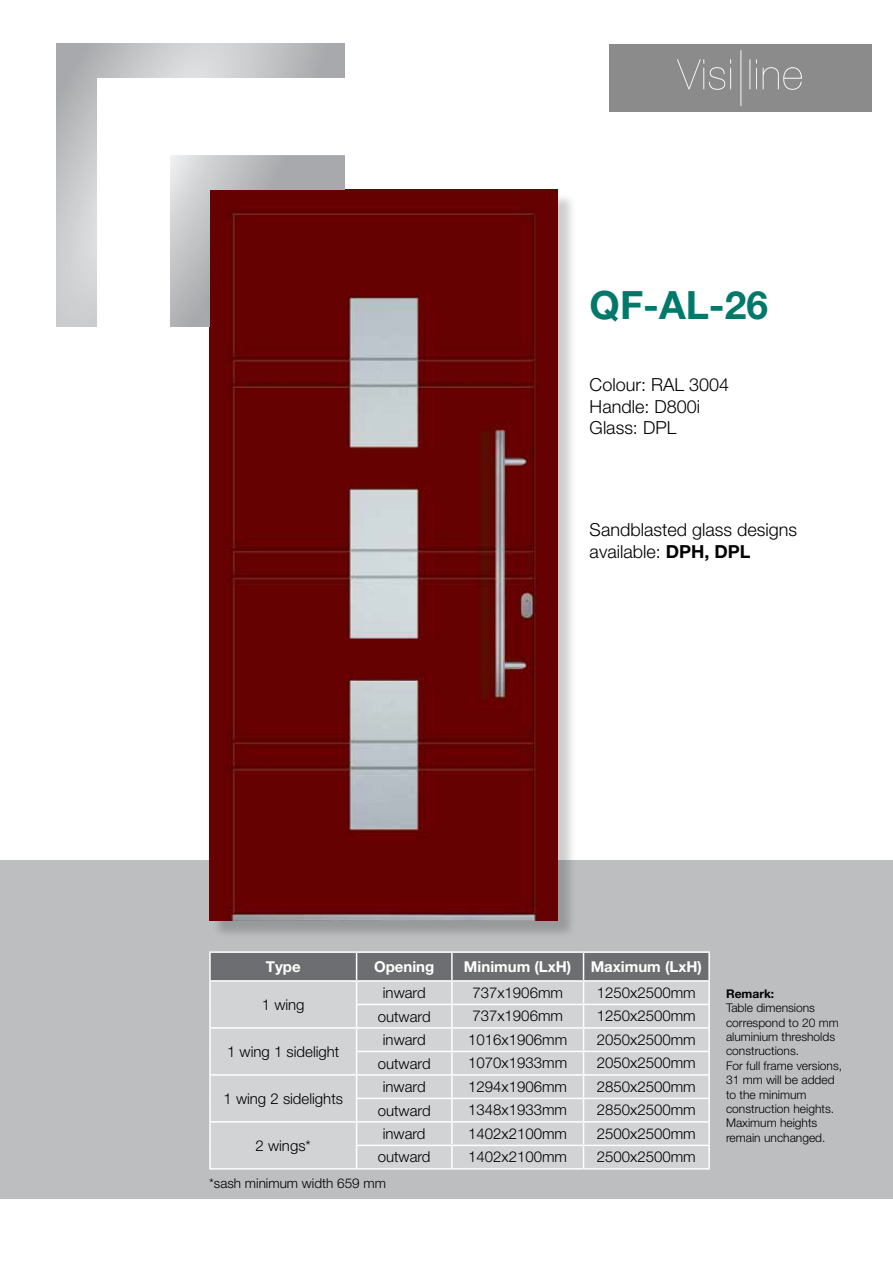
<style>
.page{position:relative;width:893px;height:1263px;background:#fff}
.page>*{position:absolute;margin:0;border:0;box-sizing:border-box;transform-origin:0 0}
.t1{font:700 39px "Helvetica Neue LT Pro";color:#00796b}
.t2{font:300 18px/21.6px "Helvetica Neue LT Pro";color:#000}
.t3{font:300 15px "Helvetica Neue LT Pro";color:#000}
.t4{font:700 15px "Helvetica Neue LT Pro";color:#fff}
.t5{font:300 13.5px "Helvetica Neue LT Pro";color:#000}
.t6{font:300 12px/14.4px "Helvetica Neue LT Pro";color:#000}
.t7{font:700 12px "Helvetica Neue LT Pro";color:#000}
.s1{font-weight:700}
</style>
<div class="page">
<div style="left:0;top:860px;width:893px;height:338px;background:#bcbec0"></div>
<div style="left:211px;top:192px;width:365px;height:747px;background:#000;opacity:.2"></div>
<img style="left:209px;top:190px;width:349px;height:730px">
<hr style="left:209px;top:951px;width:148px;height:2px;background:#fff">
<hr style="left:209px;top:953px;width:2px;height:27px;background:#fff">
<hr style="left:357px;top:951px;width:95px;height:2px;background:#fff">
<hr style="left:452px;top:951px;width:131px;height:2px;background:#fff">
<hr style="left:583px;top:951px;width:127px;height:2px;background:#fff">
<hr style="left:708px;top:953px;width:2px;height:27px;background:#fff">
<hr style="left:209px;top:980px;width:148px;height:2px;background:#fff">
<hr style="left:209px;top:982px;width:2px;height:22px;background:#fff">
<hr style="left:583px;top:980px;width:127px;height:2px;background:#fff">
<hr style="left:708px;top:982px;width:2px;height:22px;background:#fff">
<hr style="left:209px;top:1004px;width:2px;height:23px;background:#fff">
<hr style="left:583px;top:1004px;width:127px;height:1px;background:#fff">
<hr style="left:708px;top:1005px;width:2px;height:22px;background:#fff">
<hr style="left:209px;top:1027px;width:148px;height:2px;background:#fff">
<hr style="left:209px;top:1029px;width:2px;height:22px;background:#fff">
<hr style="left:583px;top:1027px;width:127px;height:2px;background:#fff">
<hr style="left:708px;top:1029px;width:2px;height:22px;background:#fff">
<hr style="left:209px;top:1051px;width:2px;height:23px;background:#fff">
<hr style="left:583px;top:1051px;width:127px;height:1px;background:#fff">
<hr style="left:708px;top:1052px;width:2px;height:22px;background:#fff">
<hr style="left:209px;top:1074px;width:148px;height:2px;background:#fff">
<hr style="left:209px;top:1076px;width:2px;height:22px;background:#fff">
<hr style="left:583px;top:1074px;width:127px;height:2px;background:#fff">
<hr style="left:708px;top:1076px;width:2px;height:22px;background:#fff">
<hr style="left:209px;top:1098px;width:2px;height:23px;background:#fff">
<hr style="left:583px;top:1098px;width:127px;height:1px;background:#fff">
<hr style="left:708px;top:1099px;width:2px;height:22px;background:#fff">
<hr style="left:209px;top:1121px;width:148px;height:2px;background:#fff">
<hr style="left:209px;top:1123px;width:2px;height:22px;background:#fff">
<hr style="left:583px;top:1121px;width:127px;height:2px;background:#fff">
<hr style="left:708px;top:1123px;width:2px;height:21px;background:#fff">
<hr style="left:209px;top:1145px;width:2px;height:23px;background:#fff">
<hr style="left:583px;top:1144px;width:127px;height:2px;background:#fff">
<svg style="left:210px;top:952px;width:499px;height:216px;background:#c7c9ca"></svg>
<hr style="left:708px;top:1146px;width:2px;height:22px;background:#fff">
<hr style="left:209px;top:1168px;width:148px;height:1px;background:#fff">
<hr style="left:357px;top:1168px;width:95px;height:1px;background:#fff">
<hr style="left:452px;top:1168px;width:131px;height:1px;background:#fff">
<hr style="left:583px;top:1168px;width:127px;height:1px;background:#fff">
<div style="left:610px;top:45px;width:261px;height:67px;background:#8b8b8b"></div>
<h1 class="t1" style="left:590px;top:281px;width:180px">QF-AL-26</h1>
<p class="t2" style="left:590px;top:373px;width:141px">Colour: RAL 3004<br>Handle: D800i<br>Glass: DPL</p>
<p class="t2" style="left:590px;top:519px;width:209px">Sandblasted glass designs available: <span class="s1">DPH, DPL</span></p>
<p class="t4" style="left:266px;top:957px;width:36px">Type</p>
<p class="t4" style="left:374px;top:957px;width:62px">Opening</p>
<p class="t4" style="left:464px;top:957px;width:109px">Minimum (LxH)</p>
<p class="t4" style="left:591px;top:957px;width:113px">Maximum (LxH)</p>
<p class="t3" style="left:262px;top:995px;width:44px">1 wing</p>
<p class="t3" style="left:383px;top:983px;width:44px">inward</p>
<p class="t3" style="left:472px;top:983px;width:92px">737x1906mm</p>
<p class="t3" style="left:597px;top:983px;width:100px">1250x2500mm</p>
<p class="t3" style="left:378px;top:1007px;width:54px">outward</p>
<p class="t3" style="left:472px;top:1007px;width:92px">737x1906mm</p>
<p class="t3" style="left:597px;top:1007px;width:100px">1250x2500mm</p>
<p class="t3" style="left:227px;top:1042px;width:114px">1 wing 1 sidelight</p>
<p class="t3" style="left:224px;top:1089px;width:121px">1 wing 2 sidelights</p>
<p class="t3" style="left:256px;top:1136px;width:57px">2 wings*</p>
<p class="t3" style="left:383px;top:1030px;width:44px">inward</p>
<p class="t3" style="left:468px;top:1030px;width:100px">1016x1906mm</p>
<p class="t3" style="left:597px;top:1030px;width:100px">2050x2500mm</p>
<p class="t3" style="left:378px;top:1054px;width:54px">outward</p>
<p class="t3" style="left:468px;top:1053px;width:100px">1070x1933mm</p>
<p class="t3" style="left:597px;top:1053px;width:100px">2050x2500mm</p>
<p class="t3" style="left:383px;top:1077px;width:44px">inward</p>
<p class="t3" style="left:468px;top:1077px;width:100px">1294x1906mm</p>
<p class="t3" style="left:597px;top:1077px;width:100px">2850x2500mm</p>
<p class="t3" style="left:378px;top:1101px;width:54px">outward</p>
<p class="t3" style="left:468px;top:1100px;width:100px">1348x1933mm</p>
<p class="t3" style="left:597px;top:1100px;width:100px">2850x2500mm</p>
<p class="t3" style="left:383px;top:1124px;width:44px">inward</p>
<p class="t3" style="left:468px;top:1124px;width:100px">1402x2100mm</p>
<p class="t3" style="left:597px;top:1124px;width:100px">2500x2500mm</p>
<p class="t3" style="left:378px;top:1148px;width:54px">outward</p>
<p class="t3" style="left:468px;top:1147px;width:100px">1402x2100mm</p>
<p class="t3" style="left:597px;top:1147px;width:100px">2500x2500mm</p>
<p class="t5" style="left:209px;top:1175px;width:178px">*sash minimum width 659 mm</p>
<p class="t7" style="left:726px;top:986px;width:50px">Remark:</p>
<p class="t6" style="left:726px;top:1000px;width:118px">Table dimensions correspond to 20 mm aluminium thresholds constructions.<br>For full frame versions,<br>31 mm will be added to the minimum construction heights.<br>Maximum heights remain unchanged.</p>
</div>
